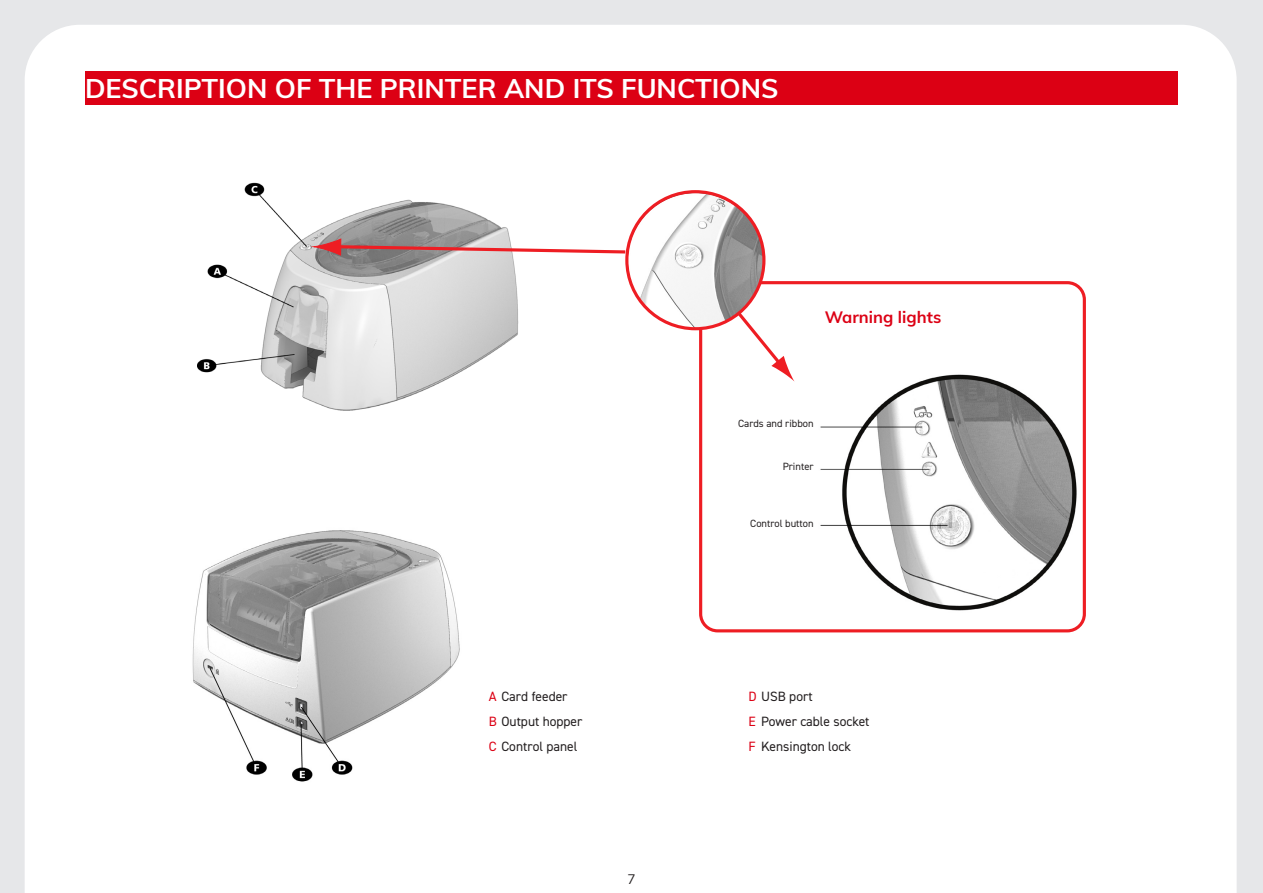
<style>
.page{position:relative;width:1263px;height:893px;background:#e6e7e9}
.page>*{position:absolute;margin:0;border:0;box-sizing:border-box;transform-origin:0 0}
.Heading_2_2021{font:700 27px "Muli";color:#fff}
.Heading_4_2021{font:700 16.5px "Muli";color:#dc0014}
.t1{font:13.5px "DIN2014";color:#231f20}
.t2{font:13.5px "Muli";color:#231f20}
.Captions_2_2021{font:10.5px "DIN2014";color:#231f20}
.s1{color:#dc0014}
</style>
<div class="page">
<div style="left:25px;top:25px;width:1211px;height:868px;background:#fff"></div>
<div style="left:85px;top:71px;width:1093px;height:33px;background:#dc0014"></div>
<img style="left:818px;top:356px;width:280px;height:268px">
<div style="left:699px;top:281px;width:387px;height:351px;border:3px solid #ee1d23;border-radius:17px"></div>
<img style="left:198px;top:162px;width:328px;height:261px">
<svg style="left:734px;top:309px;width:60px;height:73px;background:#fdeaeb"></svg>
<img style="left:627px;top:192px;width:137px;height:137px;border-radius:69px">
<div style="left:625px;top:190px;width:140px;height:140px;border:3px solid #ee1d23;border-radius:50%"></div>
<svg style="left:306px;top:237px;width:322px;height:20px;background:#cba6a7"></svg>
<img style="left:165px;top:504px;width:315px;height:290px">
<p class="Heading_2_2021" style="left:85px;top:68px;width:695px">DESCRIPTION OF THE PRINTER AND ITS FUNCTIONS</p>
<p class="Heading_4_2021" style="left:825px;top:305px;width:118px">Warning lights</p>
<p class="Captions_2_2021" style="left:738px;top:417px;width:77px">Cards and ribbon</p>
<p class="Captions_2_2021" style="left:783px;top:460px;width:32px">Printer</p>
<p class="Captions_2_2021" style="left:750px;top:516px;width:65px">Control button</p>
<p class="t1" style="left:489px;top:687px;width:80px"><span class="s1">A</span> Card feeder</p>
<p class="t1" style="left:489px;top:713px;width:95px"><span class="s1">B</span> Output hopper</p>
<p class="t1" style="left:489px;top:738px;width:90px"><span class="s1">C</span> Control panel</p>
<p class="t2" style="left:627px;top:869px;width:10px">7</p>
<p class="t1" style="left:748px;top:687px;width:66px"><span class="s1">D</span> USB port</p>
<p class="t1" style="left:748px;top:713px;width:123px"><span class="s1">E</span> Power cable socket</p>
<p class="t1" style="left:748px;top:738px;width:104px"><span class="s1">F</span> Kensington lock</p>
</div>
